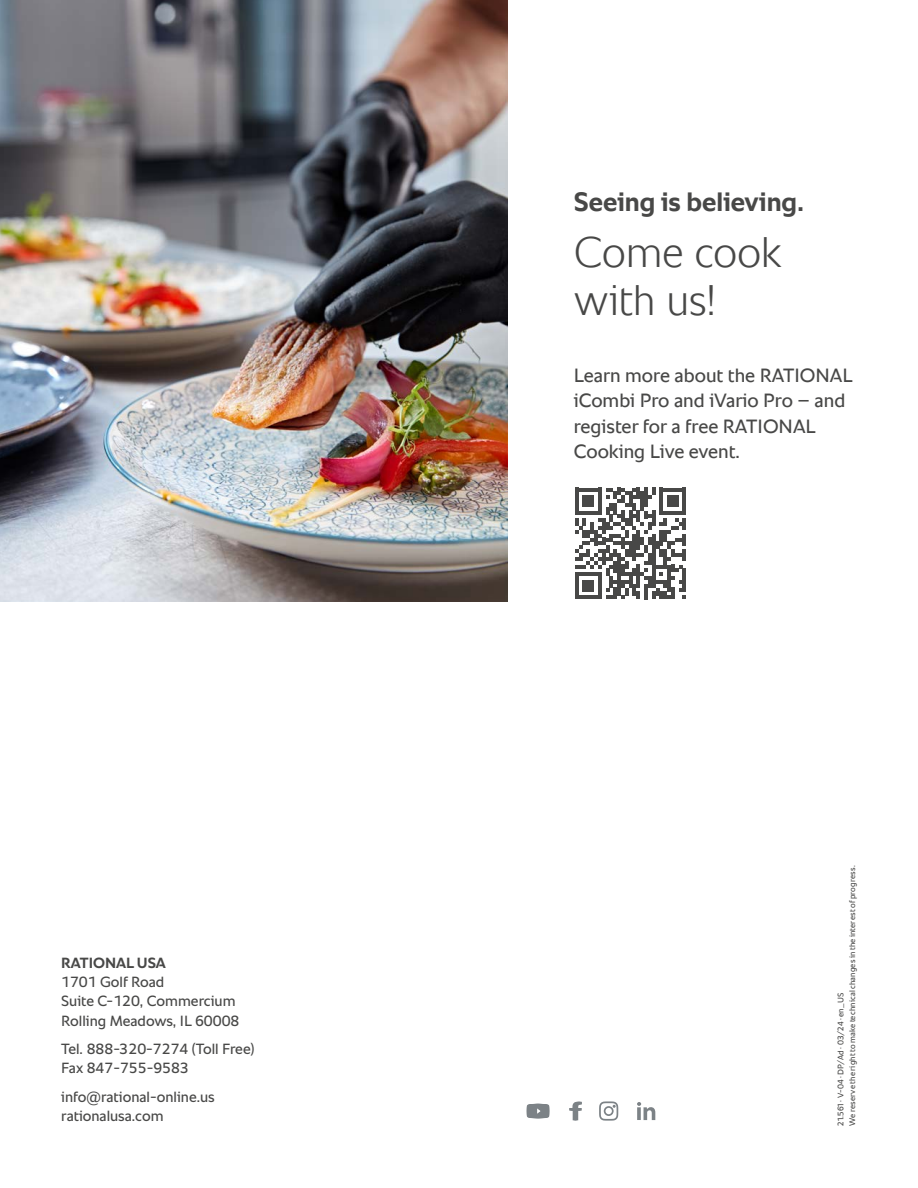
<style>
.page{position:relative;width:918px;height:1188px;background:#fff}
.page>*{position:absolute;margin:0;border:0;box-sizing:border-box;transform-origin:0 0}
.t1{font:300 43.5px/48px "RATIONAL Sans TT";letter-spacing:-.01em;color:#484847}
.t2{font:700 27px "RATIONAL Sans TT";color:#484847}
.t3{font:19.5px/25.5px "RATIONAL Sans TT";color:#484847}
.t4{font:15px/19.2px "RATIONAL Sans TT";color:#484847}
.t5{font:700 15px "RATIONAL Sans TT";color:#484847}
.t6{font:8.25px/11.6px "RATIONAL Sans TT";letter-spacing:.02em;color:#484847}
</style>
<div class="page">
<img style="left:0;top:0;width:508px;height:601px">
<svg style="left:637px;top:1102px;width:18px;height:18px"></svg>
<svg style="left:599px;top:1101px;width:19px;height:20px"></svg>
<svg style="left:526px;top:1104px;width:24px;height:14px"></svg>
<svg style="left:569px;top:1102px;width:13px;height:18px"></svg>
<svg style="left:575px;top:488px;width:111px;height:111px"></svg>
<p class="t5" style="left:61px;top:952px;width:106px">RATIONAL USA</p>
<p class="t4" style="left:61px;top:973px;width:180px">1701 Golf Road<br>Suite C-120, Commercium<br>Rolling Meadows, IL 60008</p>
<p class="t4" style="left:61px;top:1040px;width:195px">Tel. 888-320-7274 (Toll Free)<br>Fax 847-755-9583</p>
<p class="t4" style="left:61px;top:1088px;width:155px">info@rational-online.us rationalusa.com</p>
<h2 class="t2" style="left:574px;top:182px;width:232px">Seeing is believing.</h2>
<h1 class="t1" style="left:574px;top:229px;width:209px">Come cook with us!</h1>
<h3 class="t3" style="left:574px;top:362px;width:280px">Learn more about the RATIONAL iCombi Pro and iVario Pro – and register for a free RATIONAL<br>Cooking Live event.</h3>
<p class="t6" style="left:835px;top:1126px;width:262px;rotate:-90deg">21.561 · V-04 · DP/Ad · 03/24 · en_US<br>We reserve the right to make technical changes in the interest of progress.</p>
</div>
